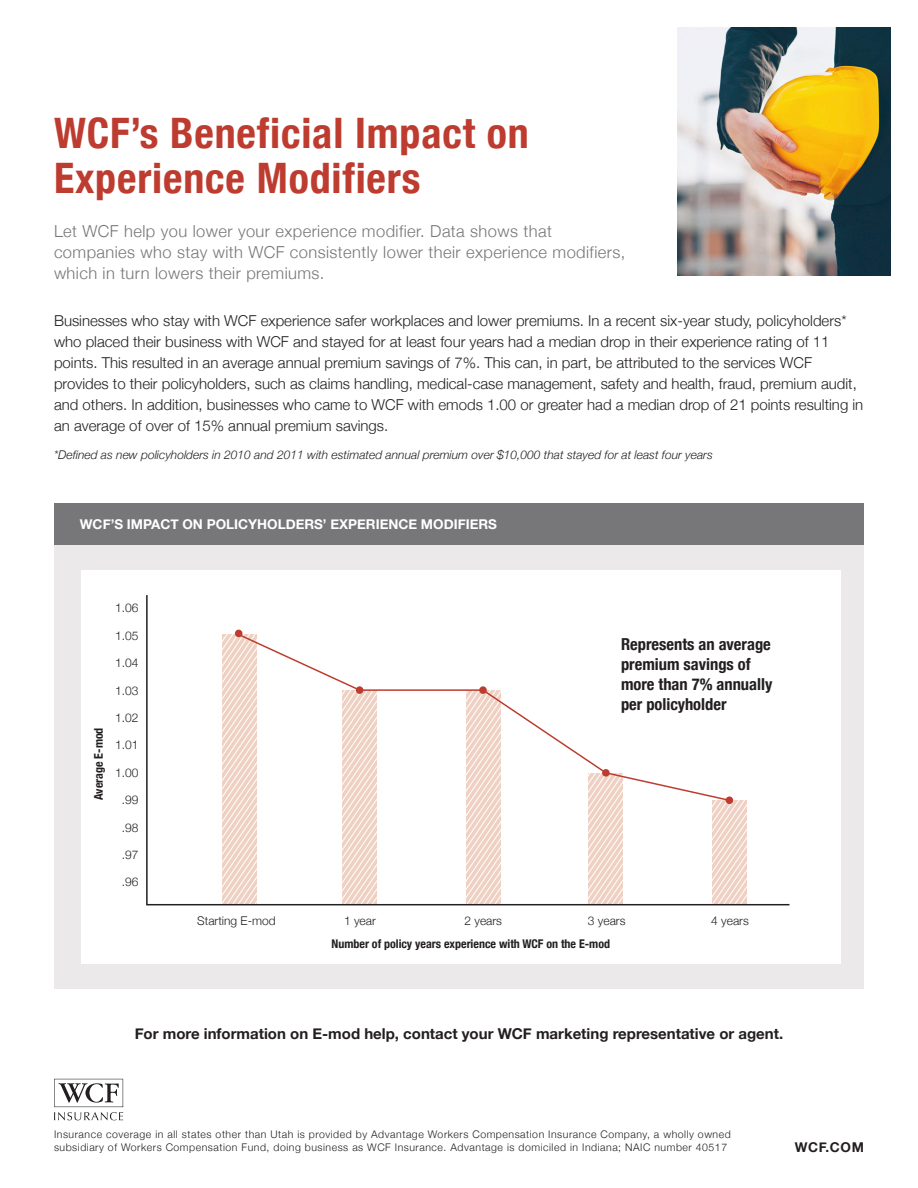
<style>
.page{position:relative;width:918px;height:1188px;background:#fff}
.page>*{position:absolute;margin:0;border:0;box-sizing:border-box;transform-origin:0 0}
.t1{font:700 condensed 42px/45px "Helvetica Neue";letter-spacing:.02em;color:#bd3c2f}
.sub_paragraph{font:300 16.5px/21px "Helvetica Neue";letter-spacing:.025em;color:#77777a}
.t2{font:700 condensed 16.5px/19.8px "Helvetica Neue";color:#231f20}
.text{font:300 15px/21px "Helvetica Neue";color:#231f20}
.t3{font:700 15px "Helvetica Neue";color:#231f20}
.t4{font:700 13.5px "Helvetica Neue";color:#fff}
.t5{font:700 13.5px "Helvetica Neue";letter-spacing:.05em;color:#231f20}
.text-2{font:italic 300 12px "Helvetica Neue";color:#231f20}
.t6{font:300 12px "Helvetica Neue";color:#231f20}
.t7{font:700 condensed 12px "Helvetica Neue";color:#231f20}
.t8{font:300 10.5px/12.6px "Helvetica Neue";letter-spacing:.05em;color:#231f20}
</style>
<div class="page">
<div style="left:54px;top:503px;width:810px;height:486px;background:#ece9ea"></div>
<div style="left:81px;top:570px;width:759px;height:393px;background:#fff"></div>
<div style="left:54px;top:503px;width:810px;height:42px;background:#77777a"></div>
<img style="left:677px;top:27px;width:214px;height:248px">
<svg style="left:146px;top:595px;width:644px;height:311px"></svg>
<svg style="left:54px;top:1079px;width:69px;height:41px"></svg>
<p class="t1" style="left:54px;top:110px;width:476px">WCF’s Beneficial Impact on<br>Experience Modifiers</p>
<p class="sub_paragraph" style="left:54px;top:220px;width:573px">Let WCF help you lower your experience modifier. Data shows that companies who stay with WCF consistently lower their experience modifiers, which in turn lowers their premiums.</p>
<p class="text" style="left:54px;top:310px;width:811px">Businesses who stay with WCF experience safer workplaces and lower premiums. In a recent six-year study, policyholders* who placed their business with WCF and stayed for at least four years had a median drop in their experience rating of 11 points. This resulted in an average annual premium savings of 7%. This can, in part, be attributed to the services WCF provides to their policyholders, such as claims handling, medical-case management, safety and health, fraud, premium audit, and others. In addition, businesses who came to WCF with emods 1.00 or greater had a median drop of 21 points resulting in an average of over of 15% annual premium savings.</p>
<p class="text-2" style="left:54px;top:448px;width:660px">*Defined as new policyholders in 2010 and 2011 with estimated annual premium over $10,000 that stayed for at least four years</p>
<p class="t4" style="left:80px;top:516px;width:419px">WCF’S IMPACT ON POLICYHOLDERS’ EXPERIENCE MODIFIERS</p>
<p class="t7" style="left:91px;top:800px;width:74px;rotate:-90deg">Average E-mod</p>
<p class="t6" style="left:115px;top:601px;width:25px">1.06</p>
<p class="t6" style="left:115px;top:628px;width:25px">1.05</p>
<p class="t6" style="left:115px;top:656px;width:25px">1.04</p>
<p class="t6" style="left:115px;top:683px;width:25px">1.03</p>
<p class="t6" style="left:115px;top:710px;width:25px">1.02</p>
<p class="t6" style="left:115px;top:738px;width:25px">1.01</p>
<p class="t6" style="left:115px;top:765px;width:25px">1.00</p>
<p class="t6" style="left:122px;top:793px;width:18px">.99</p>
<p class="t6" style="left:122px;top:820px;width:18px">.98</p>
<p class="t6" style="left:122px;top:847px;width:18px">.97</p>
<p class="t6" style="left:122px;top:875px;width:18px">.96</p>
<p class="t2" style="left:621px;top:634px;width:153px">Represents an average premium savings of more than 7% annually per policyholder</p>
<p class="t6" style="left:197px;top:913px;width:80px">Starting E-mod</p>
<p class="t6" style="left:344px;top:913px;width:33px">1 year</p>
<p class="t6" style="left:465px;top:913px;width:39px">2 years</p>
<p class="t6" style="left:588px;top:913px;width:39px">3 years</p>
<p class="t6" style="left:711px;top:913px;width:39px">4 years</p>
<p class="t7" style="left:332px;top:936px;width:280px">Number of policy years experience with WCF on the E-mod</p>
<p class="t3" style="left:135px;top:1024px;width:650px">For more information on E-mod help, contact your WCF marketing representative or agent.</p>
<p class="t8" style="left:54px;top:1128px;width:678px">Insurance coverage in all states other than Utah is provided by Advantage Workers Compensation Insurance Company, a wholly owned subsidiary of Workers Compensation Fund, doing business as WCF Insurance. Advantage is domiciled in Indiana; NAIC number 40517</p>
<p class="t5" style="left:795px;top:1139px;width:71px">WCF.COM</p>
</div>
